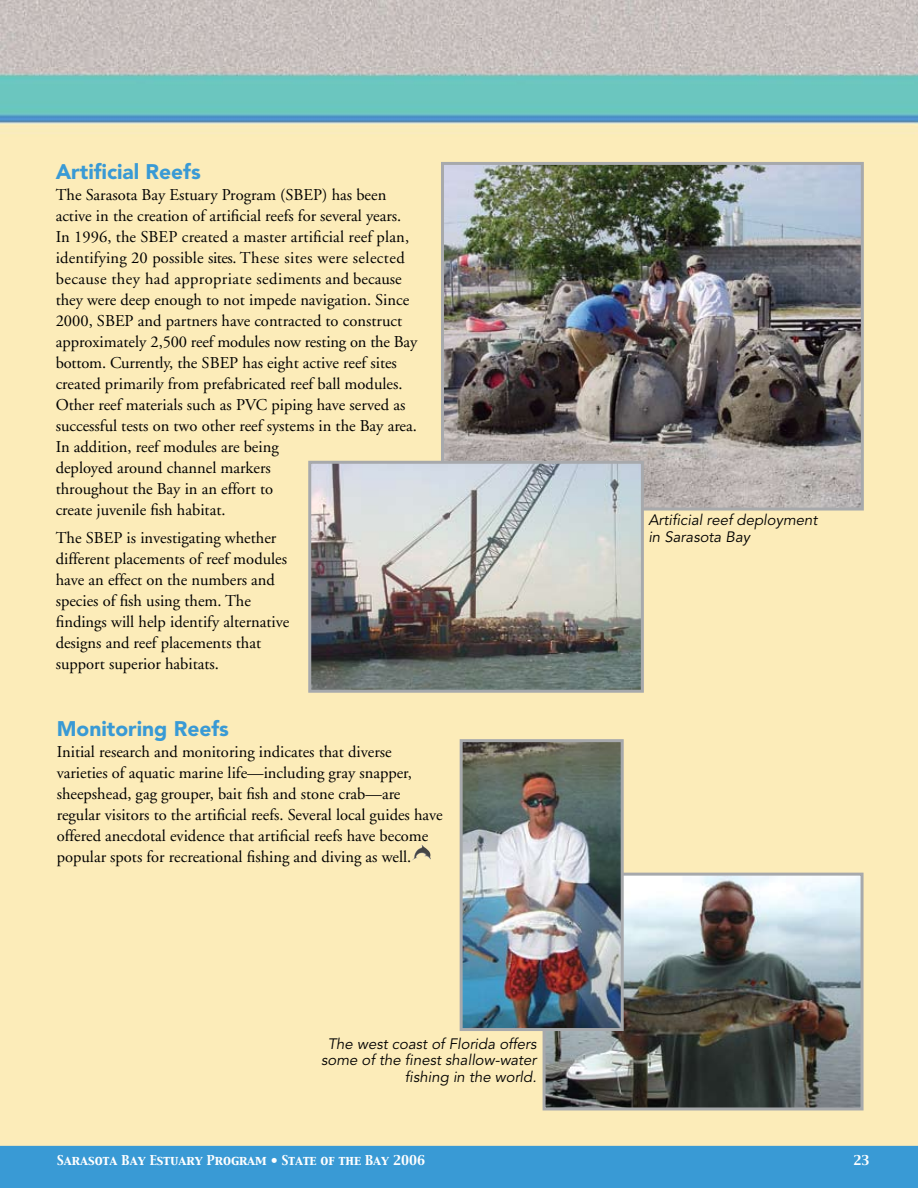
<style>
.page{position:relative;width:918px;height:1188px;background:#fff}
.page>*{position:absolute;margin:0;border:0;box-sizing:border-box;transform-origin:0 0}
.t1{font:900 21px "Avenir";color:#399ad5}
.t2{font:16.5px/21px "Adobe Garamond";color:#000}
.t3{font:italic 15px/16.5px "Avenir";color:#000;text-align:right}
.t4{font:12px "Capitals";color:#fff}
</style>
<div class="page">
<img style="left:0;top:0;width:918px;height:1146px">
<img style="left:412px;top:845px;width:19px;height:16px">
<img style="left:445px;top:166px;width:415px;height:341px">
<div style="left:441px;top:162px;width:423px;height:349px;border:3px solid #a7a9ac"></div>
<img style="left:547px;top:877px;width:313px;height:229px">
<div style="left:543px;top:873px;width:321px;height:237px;border:3px solid #a7a9ac"></div>
<img style="left:464px;top:743px;width:156px;height:284px">
<div style="left:460px;top:739px;width:164px;height:292px;border:3px solid #a7a9ac"></div>
<div style="left:0;top:1146px;width:918px;height:42px;background:#399ad5"></div>
<img style="left:312px;top:465px;width:328px;height:224px">
<div style="left:308px;top:461px;width:336px;height:232px;border:3px solid #a7a9ac"></div>
<p class="t1" style="left:56px;top:159px;width:147px">Artificial Reefs</p>
<p class="t2" style="left:56px;top:185px;width:363px">The Sarasota Bay Estuary Program (SBEP) has been active in the creation of artificial reefs for several years.<br>In 1996, the SBEP created a master artificial reef plan, identifying 20 possible sites. These sites were selected because they had appropriate sediments and because they were deep enough to not impede navigation. Since 2000, SBEP and partners have contracted to construct approximately 2,500 reef modules now resting on the Bay bottom. Currently, the SBEP has eight active reef sites created primarily from prefabricated reef ball modules.<br>Other reef materials such as PVC piping have served as successful tests on two other reef systems in the Bay area.<br>In addition, reef modules are being<br>deployed around channel markers<br>throughout the Bay in an effort to<br>create juvenile fish habitat.</p>
<p class="t2" style="left:56px;top:528px;width:235px">The SBEP is investigating whether different placements of reef modules have an effect on the numbers and species of fish using them. The findings will help identify alternative designs and reef placements that support superior habitats.</p>
<p class="t1" style="left:57px;top:716px;width:174px">Monitoring Reefs</p>
<p class="t2" style="left:57px;top:741px;width:388px">Initial research and monitoring indicates that diverse varieties of aquatic marine life—including gray snapper, sheepshead, gag grouper, bait fish and stone crab—are regular visitors to the artificial reefs. Several local guides have offered anecdotal evidence that artificial reefs have become popular spots for recreational fishing and diving as well.</p>
<p class="t3" style="left:321px;top:1036px;width:217px">The west coast of Florida offers some of the finest shallow-water fishing in the world.</p>
<p class="t3" style="left:648px;top:512px;width:171px;text-align:left">Artificial reef deployment in Sarasota Bay</p>
<p class="t4" style="left:57px;top:1152px;width:370px">Sarasota Bay Estuary Program • State of the Bay 2006</p>
<p class="t4" style="left:854px;top:1152px;width:9px">23</p>
</div>
